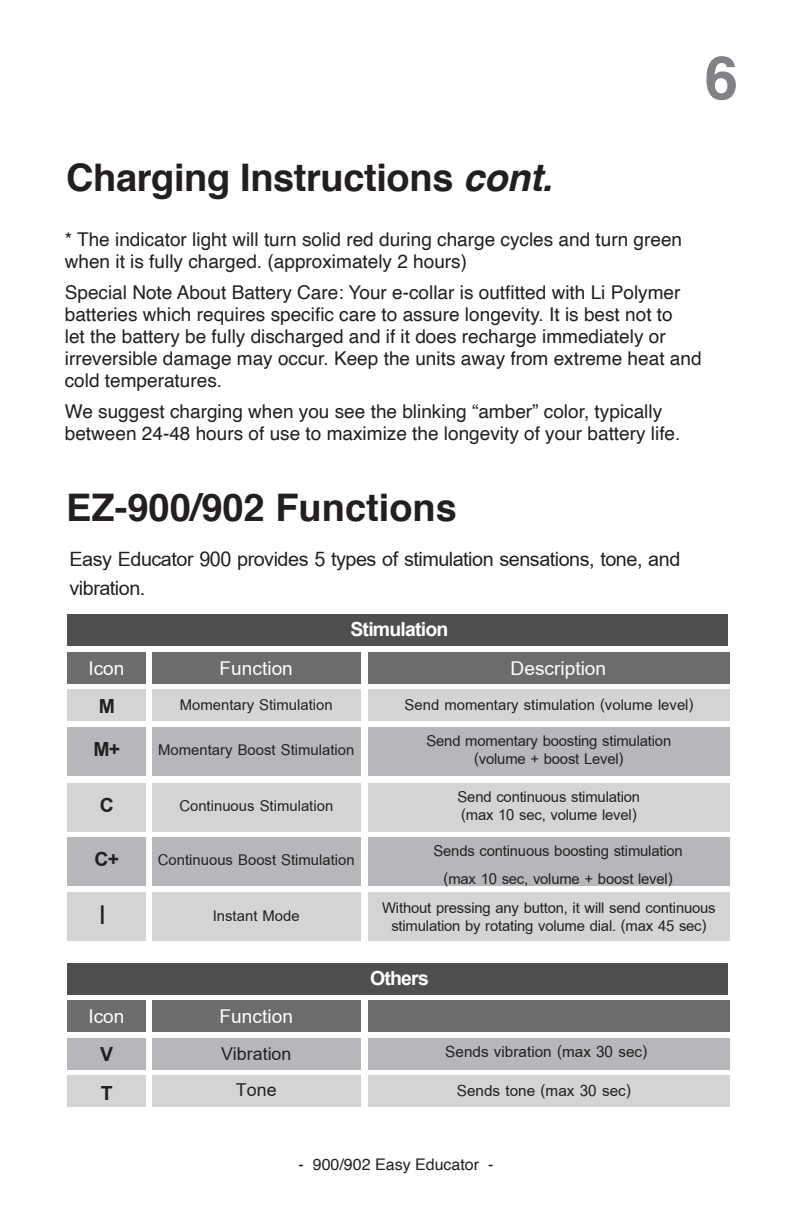
<style>
.page{position:relative;width:792px;height:1224px;background:#fff}
.page>*{position:absolute;margin:0;border:0;box-sizing:border-box;transform-origin:0 0}
.t1{font:700 60px "Helvetica";color:#808285}
.t2{font:700 38px "Helvetica";letter-spacing:-.01em;color:#231f20}
.t3{font:700 30.2px/28.8px "Cordia UPC";letter-spacing:-.015em;color:#231f20}
.t4{font:700 29.2px "Cordia UPC";color:#fff}
.t5{font:700 27.2px "Cordia UPC";color:#231f20}
.t6{font:26px "Arial";color:#231f20}
.t7{font:700 23.4px "Cordia UPC";color:#231f20}
.t8{font:700 22.6px/17.6px "Cordia UPC";letter-spacing:-.01em;color:#231f20;text-align:center}
.t9{font:700 19.4px "Arial";letter-spacing:-.04em;color:#fff}
.t10{font:700 19.4px/38.4px "Arial";color:#231f20}
.t11{font:19px/22px "Helvetica";color:#231f20}
.t12{font:16px "Helvetica";color:#231f20}
.s1{font-style:italic}
</style>
<div class="page">
<div style="left:67px;top:652px;width:79px;height:32px;background:#6c6c6f"></div>
<div style="left:152px;top:652px;width:209px;height:32px;background:#6c6c6f"></div>
<div style="left:368px;top:652px;width:361px;height:32px;background:#6c6c6f"></div>
<div style="left:68px;top:615px;width:660px;height:31px;background:#4e4f50"></div>
<div style="left:67px;top:689px;width:79px;height:32px;background:#d3d4d6"></div>
<div style="left:152px;top:689px;width:209px;height:32px;background:#d3d4d6"></div>
<div style="left:368px;top:689px;width:361px;height:32px;background:#d3d4d6"></div>
<div style="left:67px;top:727px;width:79px;height:49px;background:#b6b7bb"></div>
<div style="left:152px;top:727px;width:209px;height:49px;background:#b6b7bb"></div>
<div style="left:368px;top:727px;width:361px;height:49px;background:#b6b7bb"></div>
<div style="left:67px;top:783px;width:79px;height:49px;background:#d3d4d6"></div>
<div style="left:152px;top:783px;width:209px;height:49px;background:#d3d4d6"></div>
<div style="left:368px;top:783px;width:361px;height:49px;background:#d3d4d6"></div>
<div style="left:67px;top:837px;width:79px;height:49px;background:#b6b7bb"></div>
<div style="left:152px;top:837px;width:209px;height:49px;background:#b6b7bb"></div>
<div style="left:368px;top:837px;width:361px;height:49px;background:#b6b7bb"></div>
<div style="left:67px;top:893px;width:79px;height:48px;background:#d3d4d6"></div>
<div style="left:152px;top:893px;width:209px;height:48px;background:#d3d4d6"></div>
<div style="left:368px;top:893px;width:361px;height:48px;background:#d3d4d6"></div>
<div style="left:67px;top:1038px;width:79px;height:32px;background:#b6b7bb"></div>
<div style="left:152px;top:1038px;width:209px;height:32px;background:#b6b7bb"></div>
<div style="left:368px;top:1038px;width:361px;height:32px;background:#b6b7bb"></div>
<div style="left:67px;top:1075px;width:79px;height:32px;background:#d3d4d6"></div>
<div style="left:152px;top:1075px;width:209px;height:32px;background:#d3d4d6"></div>
<div style="left:368px;top:1075px;width:361px;height:32px;background:#d3d4d6"></div>
<div style="left:68px;top:963px;width:660px;height:32px;background:#4e4f50"></div>
<div style="left:67px;top:1000px;width:79px;height:32px;background:#6c6c6f"></div>
<div style="left:152px;top:1000px;width:209px;height:32px;background:#6c6c6f"></div>
<div style="left:368px;top:1000px;width:361px;height:32px;background:#6c6c6f"></div>
<h2 class="t2" style="left:66px;top:146px;width:488px">Charging Instructions <span class="s1">cont.</span></h2>
<h1 class="t1" style="left:705px;top:29px;width:35px">6</h1>
<p class="t11" style="left:65px;top:229px;width:619px">* The indicator light will turn solid red during charge cycles and turn green when it is fully charged. (approximately 2 hours)</p>
<p class="t11" style="left:65px;top:282px;width:638px">Special Note About Battery Care: Your e-collar is outfitted with Li Polymer batteries which requires specific care to assure longevity. It is best not to<br>let the battery be fully discharged and if it does recharge immediately or irreversible damage may occur. Keep the units away from extreme heat and cold temperatures.</p>
<p class="t11" style="left:65px;top:401px;width:617px">We suggest charging when you see the blinking “amber” color, typically between 24-48 hours of use to maximize the longevity of your battery life.</p>
<h2 class="t2" style="left:66px;top:476px;width:392px">EZ-900/902 Functions</h2>
<h3 class="t3" style="left:70px;top:545px;width:612px">Easy Educator 900 provides 5 types of stimulation sensations, tone, and vibration.</h3>
<h3 class="t4" style="left:88px;top:650px;width:38px">Icon</h3>
<p class="t10" style="left:99px;top:687px;width:18px">M</p>
<p class="t10" style="left:94px;top:731px;width:28px">M+</p>
<p class="t10" style="left:100px;top:787px;width:16px">C</p>
<p class="t10" style="left:95px;top:841px;width:26px">C+</p>
<h3 class="t6" style="left:99px;top:898px;width:9px">I</h3>
<p class="t9" style="left:350px;top:617px;width:100px">Stimulation</p>
<h3 class="t4" style="left:220px;top:650px;width:75px">Function</h3>
<p class="t8" style="left:180px;top:696px;width:155px">Momentary Stimulation</p>
<p class="t8" style="left:405px;top:696px;width:290px">Send momentary stimulation (volume level)</p>
<p class="t8" style="left:158px;top:742px;width:198px">Momentary Boost Stimulation</p>
<p class="t8" style="left:427px;top:733px;width:246px">Send momentary boosting stimulation (volume + boost Level)</p>
<p class="t8" style="left:179px;top:797px;width:155px">Continuous Stimulation</p>
<p class="t8" style="left:458px;top:789px;width:184px;text-align:left">Send continuous stimulation (max 10 sec, volume level)</p>
<h3 class="t4" style="left:511px;top:650px;width:97px">Description</h3>
<p class="t8" style="left:158px;top:852px;width:199px">Continuous Boost Stimulation</p>
<p class="t8" style="left:434px;top:838px;width:251px;line-height:27.2px">Sends continuous boosting stimulation (max 10 sec, volume + boost level)</p>
<p class="t8" style="left:213px;top:908px;width:88px">Instant Mode</p>
<p class="t8" style="left:382px;top:899px;width:335px">Without pressing any button, it will send continuous stimulation by rotating volume dial. (max 45 sec)</p>
<p class="t9" style="left:370px;top:966px;width:60px">Others</p>
<h3 class="t4" style="left:88px;top:998px;width:38px">Icon</h3>
<h3 class="t4" style="left:220px;top:998px;width:75px">Function</h3>
<p class="t10" style="left:100px;top:1036px;width:14px">V<br>T</p>
<h3 class="t5" style="left:221px;top:1037px;width:72px">Vibration</h3>
<p class="t7" style="left:445px;top:1037px;width:203px">Sends vibration (max 30 sec)</p>
<h3 class="t5" style="left:236px;top:1073px;width:42px">Tone</h3>
<p class="t7" style="left:457px;top:1077px;width:176px">Sends tone (max 30 sec)</p>
<p class="t12" style="left:299px;top:1152px;width:196px">- 900/902 Easy Educator -</p>
</div>
